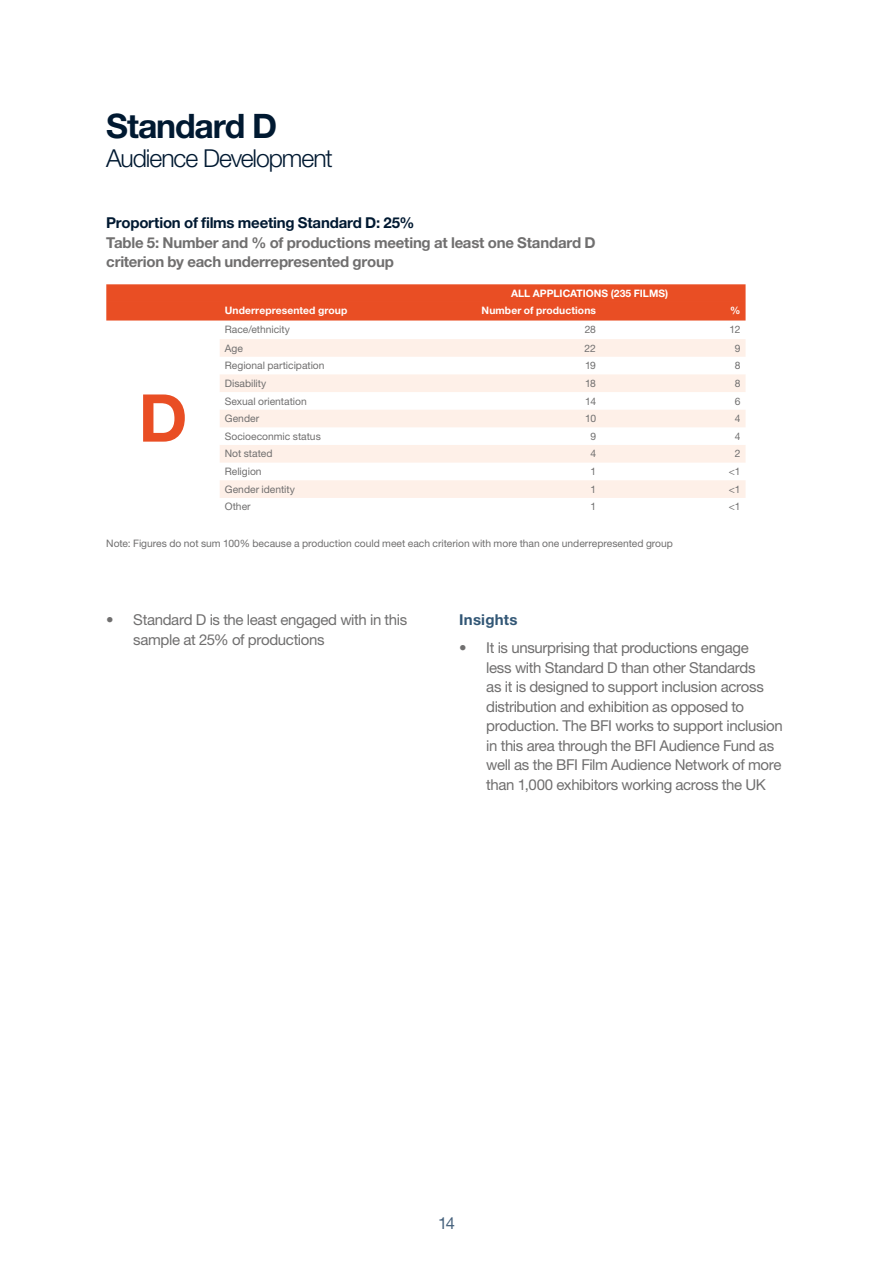
<style>
.page{position:relative;width:893px;height:1263px;background:#fff}
.page>*{position:absolute;margin:0;border:0;box-sizing:border-box;transform-origin:0 0}
.t1{font:700 66px "Helvetica Neue LT Std";color:#e94e24}
.t2{font:700 33.75px "Helvetica Neue LT Std";letter-spacing:-.035em;color:#001931}
.t3{font:300 24.75px "Helvetica Neue LT Std";letter-spacing:-.045em;color:#001931}
.t4{font:16.5px "Helvetica Neue LT Std";color:#45617c}
.t5{font:15px/19.5px "Helvetica Neue LT Std";letter-spacing:-.025em;color:#706f6f}
.t6{font:700 15px/19.5px "Helvetica Neue LT Std";letter-spacing:-.015em;color:#706f6f}
.t7{font:700 15px "Helvetica Neue LT Std";letter-spacing:-.015em;color:#001931}
.t8{font:700 15px "Helvetica Neue LT Std";letter-spacing:.015em;color:#315675}
.t9{font:10.35px "Helvetica Neue LT Std";color:#706f6f}
.t10{font:700 10.35px "Helvetica Neue LT Std";letter-spacing:.01em;color:#fff}
</style>
<div class="page">
<div style="left:106px;top:284px;width:640px;height:37px;background:#e94e24"></div>
<svg style="left:220px;top:339px;width:526px;height:159px;fill:#fef0e8"></svg>
<h2 class="t2" style="left:106px;top:106px;width:172px">Standard D</h2>
<h3 class="t3" style="left:106px;top:143px;width:228px">Audience Development</h3>
<p class="t7" style="left:106px;top:214px;width:310px">Proportion of films meeting Standard D: 25%</p>
<p class="t6" style="left:106px;top:232px;width:491px">Table 5: Number and % of productions meeting at least one Standard D criterion by each underrepresented group</p>
<p class="t10" style="left:511px;top:287px;width:159px">ALL APPLICATIONS (235 FILMS)</p>
<h1 class="t1" style="left:139px;top:377px;width:50px">D</h1>
<p class="t10" style="left:225px;top:304px;width:124px">Underrepresented group</p>
<p class="t10" style="left:482px;top:304px;width:116px">Number of productions</p>
<p class="t10" style="left:730px;top:304px;width:12px">%</p>
<p class="t9" style="left:225px;top:323px;width:67px">Race/ethnicity</p>
<p class="t9" style="left:585px;top:323px;width:13px">28</p>
<p class="t9" style="left:730px;top:323px;width:12px">12</p>
<p class="t9" style="left:225px;top:342px;width:20px">Age</p>
<p class="t9" style="left:585px;top:342px;width:13px">22</p>
<p class="t9" style="left:735px;top:342px;width:7px">9</p>
<p class="t9" style="left:225px;top:359px;width:101px">Regional participation</p>
<p class="t9" style="left:585px;top:359px;width:12px">19</p>
<p class="t9" style="left:735px;top:359px;width:7px">8</p>
<p class="t9" style="left:225px;top:377px;width:43px">Disability</p>
<p class="t9" style="left:585px;top:377px;width:12px">18</p>
<p class="t9" style="left:735px;top:377px;width:7px">8</p>
<p class="t9" style="left:225px;top:395px;width:83px">Sexual orientation</p>
<p class="t9" style="left:585px;top:395px;width:12px">14</p>
<p class="t9" style="left:735px;top:395px;width:7px">6</p>
<p class="t9" style="left:225px;top:412px;width:36px">Gender</p>
<p class="t9" style="left:585px;top:412px;width:12px">10</p>
<p class="t9" style="left:735px;top:412px;width:7px">4</p>
<p class="t9" style="left:225px;top:430px;width:97px">Socioeconmic status</p>
<p class="t9" style="left:590px;top:430px;width:7px">9</p>
<p class="t9" style="left:735px;top:430px;width:7px">4</p>
<p class="t9" style="left:225px;top:448px;width:49px">Not stated</p>
<p class="t9" style="left:590px;top:448px;width:7px">4</p>
<p class="t9" style="left:735px;top:448px;width:7px">2</p>
<p class="t9" style="left:225px;top:465px;width:38px">Religion</p>
<p class="t9" style="left:590px;top:465px;width:7px">1</p>
<p class="t9" style="left:729px;top:465px;width:13px">&lt;1</p>
<p class="t9" style="left:225px;top:483px;width:72px">Gender identity</p>
<p class="t9" style="left:590px;top:483px;width:7px">1</p>
<p class="t9" style="left:729px;top:483px;width:13px">&lt;1</p>
<p class="t9" style="left:225px;top:501px;width:27px">Other</p>
<p class="t9" style="left:590px;top:501px;width:7px">1</p>
<p class="t9" style="left:729px;top:501px;width:13px">&lt;1</p>
<p class="t9" style="left:106px;top:537px;width:568px">Note: Figures do not sum 100% because a production could meet each criterion with more than one underrepresented group</p>
<p class="t5" style="left:133px;top:610px;width:275px;text-indent:-27px">• Standard D is the least engaged with in this sample at 25% of productions</p>
<p class="t8" style="left:459px;top:611px;width:60px">Insights</p>
<p class="t5" style="left:486px;top:638px;width:298px;text-indent:-27px">• It is unsurprising that productions engage<br>less with Standard D than other Standards<br>as it is designed to support inclusion across distribution and exhibition as opposed to production. The BFI works to support inclusion in this area through the BFI Audience Fund as well as the BFI Film Audience Network of more than 1,000 exhibitors working across the UK</p>
<p class="t4" style="left:438px;top:1213px;width:18px">14</p>
</div>
